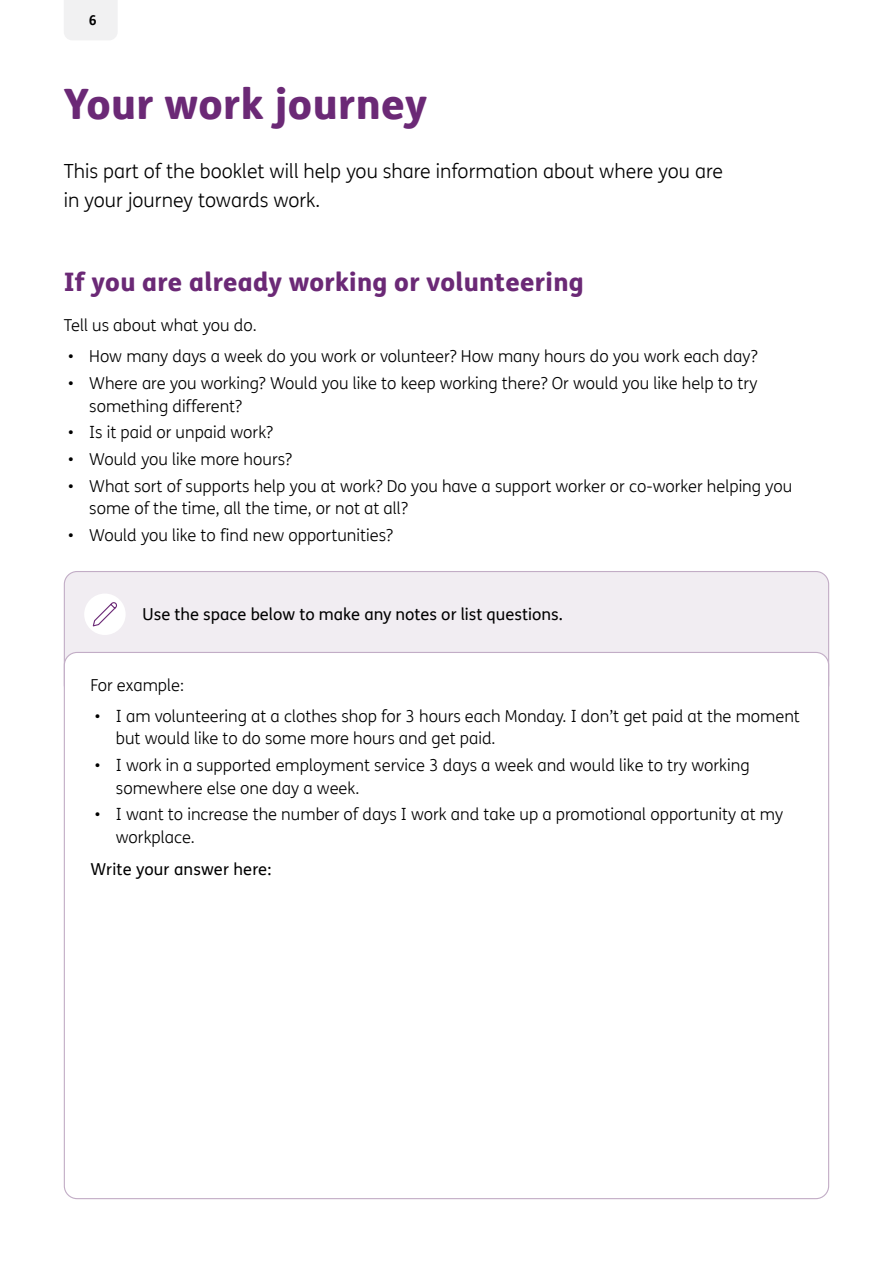
<style>
.page{position:relative;width:893px;height:1263px;background:#fff}
.page>*{position:absolute;margin:0;border:0;box-sizing:border-box;transform-origin:0 0}
.t1{font:800 42px "FS Me Pro";letter-spacing:.01em;color:#6b2976}
.t2{font:800 25.5px "FS Me Pro";letter-spacing:.01em;color:#6b2976}
.t3{font:300 19.5px/29.2px "FS Me Pro";color:#000}
.Body{font:300 16.5px/22.5px "FS Me Pro";color:#000}
.t4{font:16.5px "FS Me Pro";color:#000}
.t5{font:700 13.5px "FS Me Pro";color:#000}
</style>
<div class="page">
<div style="left:64px;top:0;width:53px;height:40px;background:#f1f1f2"></div>
<div style="left:64px;top:571px;width:765px;height:126px;background:#f1edf2;border-radius:13px"></div>
<div style="left:64px;top:652px;width:765px;height:546px;background:#fff;border-radius:13px"></div>
<div style="left:84px;top:593px;width:42px;height:42px;background:#fff;border-radius:50%"></div>
<svg style="left:92px;top:602px;width:25px;height:25px"></svg>
<p class="t5" style="left:89px;top:10px;width:9px">6</p>
<h2 class="t1" style="left:64px;top:70px;width:365px">Your work journey</h2>
<p class="t3" style="left:64px;top:156px;width:661px">This part of the booklet will help you share information about where you are in your journey towards work.</p>
<h3 class="t2" style="left:64px;top:262px;width:522px">If you are already working or volunteering</h3>
<p class="Body" style="left:64px;top:314px;width:195px">Tell us about what you do.</p>
<p class="Body" style="left:68px;top:345px;width:691px">• How many days a week do you work or volunteer? How many hours do you work each day?</p>
<p class="Body" style="left:89px;top:371px;width:670px;text-indent:-21px">• Where are you working? Would you like to keep working there? Or would you like help to try something different?</p>
<p class="Body" style="left:68px;top:421px;width:207px">• Is it paid or unpaid work?</p>
<p class="Body" style="left:68px;top:447px;width:226px">• Would you like more hours?</p>
<p class="Body" style="left:89px;top:474px;width:704px;text-indent:-21px">• What sort of supports help you at work? Do you have a support worker or co-worker helping you some of the time, all the time, or not at all?</p>
<p class="Body" style="left:68px;top:523px;width:327px">• Would you like to find new opportunities?</p>
<p class="t4" style="left:143px;top:603px;width:422px">Use the space below to make any notes or list questions.</p>
<p class="Body" style="left:90px;top:673px;width:95px">For example:</p>
<p class="Body" style="left:116px;top:704px;width:686px;text-indent:-21px">• I am volunteering at a clothes shop for 3 hours each Monday. I don’t get paid at the moment but would like to do some more hours and get paid.</p>
<p class="Body" style="left:116px;top:754px;width:635px;text-indent:-21px">• I work in a supported employment service 3 days a week and would like to try working somewhere else one day a week.</p>
<p class="Body" style="left:116px;top:803px;width:669px;text-indent:-21px">• I want to increase the number of days I work and take up a promotional opportunity at my workplace.</p>
<p class="t4" style="left:90px;top:857px;width:182px">Write your answer here:</p>
</div>
